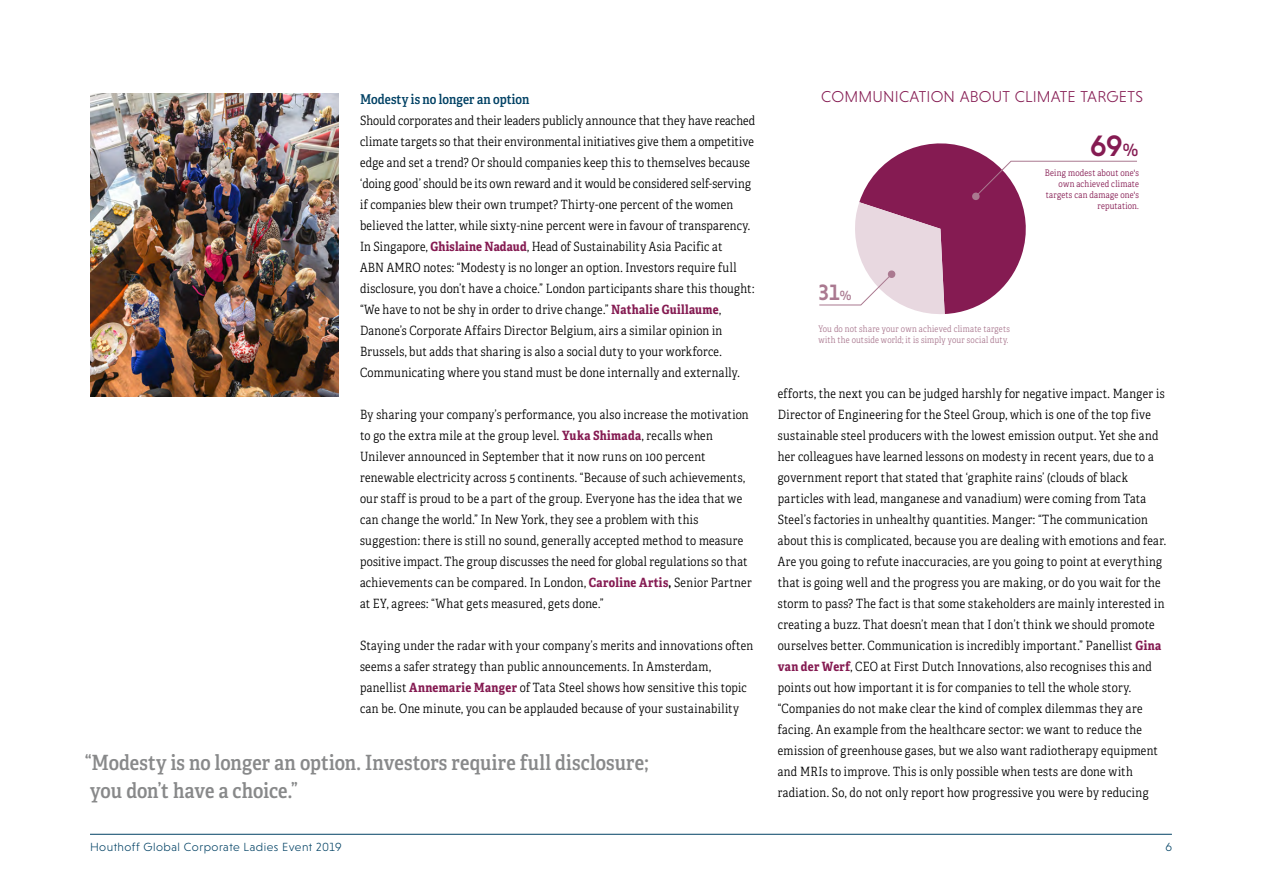
<style>
.page{position:relative;width:1263px;height:893px;background:#fff}
.page>*{position:absolute;margin:0;border:0;box-sizing:border-box;transform-origin:0 0}
.t1{font:500 30.15px "Niveau Grotesk";color:#851b52}
.t2{font:500 22.65px "Niveau Grotesk";color:#aa7990}
.t3{font:21px/28.5px "Adelle Condensed Sb";letter-spacing:.005em;color:#88898a}
.t4{font:16.05px "Niveau Grotesk Light Small Caps";letter-spacing:.01em;color:#851b52}
.Tussenkopje{font:13.5px "Adelle Condensed Sb";letter-spacing:.005em;color:#004164}
.Body{font:12.75px/21px "Adelle Condensed Lt";letter-spacing:.025em;color:#000}
.t5{font:300 12px "Niveau Grotesk";letter-spacing:.04em;color:#004164}
.t6{font:9px/10.8px "Adelle Condensed Lt";letter-spacing:.02em;color:#aa7990}
.t7{font:9px/10.8px "Adelle Condensed Lt";letter-spacing:.025em;color:#851b52;text-align:right}
.s1{font-family:"Adelle Condensed";font-weight:700;color:#851b52}
.s2{font-family:"Adelle Condensed";font-weight:700}
.s3{font-size:18px}
.s4{font-size:13.5px}
</style>
<div class="page">
<hr style="left:90px;top:834px;width:1082px;height:1px;background:#004164">
<svg style="left:819px;top:143px;width:318px;height:171px"></svg>
<img style="left:90px;top:94px;width:249px;height:302px">
<p class="Tussenkopje" style="left:360px;top:89px;width:171px">Modesty is no longer an option</p>
<p class="Body" style="left:360px;top:109px;width:397px">Should corporates and their leaders publicly announce that they have reached climate targets so that their environmental initiatives give them a ompetitive edge and set a trend? Or should companies keep this to themselves because ‘doing good’ should be its own reward and it would be considered self-serving if companies blew their own trumpet? Thirty-one percent of the women believed the latter, while sixty-nine percent were in favour of transparency.<br>In Singapore, <span class="s1">Ghislaine Nadaud</span>, Head of Sustainability Asia Pacific at<br>ABN AMRO notes: “Modesty is no longer an option. Investors require full disclosure, you don’t have a choice.” London participants share this thought: “We have to not be shy in order to drive change.” <span class="s1">Nathalie Guillaume</span>, Danone’s Corporate Affairs Director Belgium, airs a similar opinion in Brussels, but adds that sharing is also a social duty to your workforce.<br>Communicating where you stand must be done internally and externally.</p>
<p class="Body" style="left:360px;top:403px;width:393px">By sharing your company’s performance, you also increase the motivation to go the extra mile at the group level. <span class="s1">Yuka Shimada</span>, recalls when Unilever announced in September that it now runs on 100 percent renewable electricity across 5 continents. “Because of such achievements, our staff is proud to be a part of the group. Everyone has the idea that we can change the world.” In New York, they see a problem with this suggestion: there is still no sound, generally accepted method to measure positive impact. The group discusses the need for global regulations so that achievements can be compared. In London, <span class="s1">Caroline Artis</span><span class="s2">,</span> Senior Partner at EY, agrees: “What gets measured, gets done.”</p>
<p class="Body" style="left:360px;top:634px;width:395px">Staying under the radar with your company’s merits and innovations often seems a safer strategy than public announcements. In Amsterdam, panellist <span class="s1">Annemarie Manger</span> of Tata Steel shows how sensitive this topic can be. One minute, you can be applauded because of your sustainability</p>
<p class="t3" style="left:85px;top:747px;width:565px">“Modesty is no longer an option. Investors require full disclosure; you don’t have a choice.”</p>
<p class="t4" style="left:821px;top:88px;width:323px">COMMUNICATION ABOUT CLIMATE TARGETS</p>
<p class="t1" style="left:1090px;top:129px;width:50px">69<span class="s3">%</span></p>
<p class="t2" style="left:818px;top:280px;width:34px">31<span class="s4">%</span></p>
<p class="t6" style="left:818px;top:323px;width:193px">You do not share your own achieved climate targets with the outside world; it is simply your social duty.</p>
<p class="t7" style="left:1045px;top:168px;width:96px">Being modest about one's own achieved climate targets can damage one's reputation.</p>
<p class="Body" style="left:778px;top:382px;width:390px">efforts, the next you can be judged harshly for negative impact. Manger is Director of Engineering for the Steel Group, which is one of the top five sustainable steel producers with the lowest emission output. Yet she and her colleagues have learned lessons on modesty in recent years, due to a government report that stated that ‘graphite rains’ (clouds of black particles with lead, manganese and vanadium) were coming from Tata Steel’s factories in unhealthy quantities. Manger: “The communication about this is complicated, because you are dealing with emotions and fear.<br>Are you going to refute inaccuracies, are you going to point at everything that is going well and the progress you are making, or do you wait for the storm to pass? The fact is that some stakeholders are mainly interested in creating a buzz. That doesn’t mean that I don’t think we should promote ourselves better. Communication is incredibly important.” Panellist <span class="s1">Gina van der Werf</span>, CEO at First Dutch Innovations, also recognises this and points out how important it is for companies to tell the whole story. “Companies do not make clear the kind of complex dilemmas they are facing. An example from the healthcare sector: we want to reduce the emission of greenhouse gases, but we also want radiotherapy equipment and MRIs to improve. This is only possible when tests are done with radiation. So, do not only report how progressive you were by reducing</p>
<p class="t5" style="left:90px;top:840px;width:253px">Houthoff Global Corporate Ladies Event 2019</p>
<p class="t5" style="left:1165px;top:840px;width:8px">6</p>
</div>
